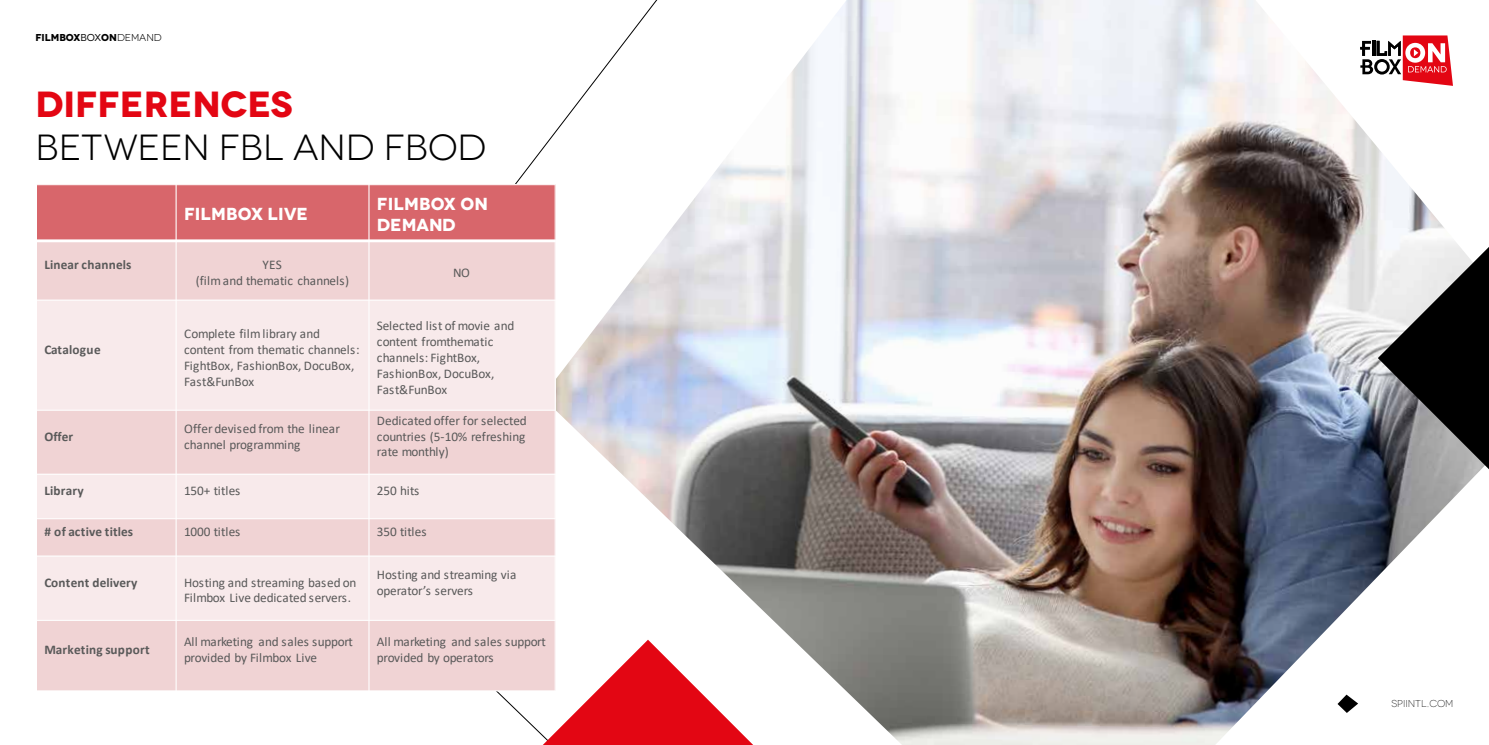
<style>
.page{position:relative;width:1489px;height:745px;background:#fff}
.page>*{position:absolute;margin:0;border:0;box-sizing:border-box;transform-origin:0 0}
.t1{font:36.25px "Novecentowide";color:#000}
.t2{font:700 36.25px "Novecentowide";color:#e30613}
.t3{font:700 17.38px/21.5px "Novecentowide";letter-spacing:.005em;color:#fff}
.t4{font:13.25px/15.8px "Calibri";letter-spacing:-.015em;color:#595959}
.t5{font:700 13.25px "Calibri";letter-spacing:.015em;color:#595959}
.t6{font:13.25px/15.8px "Calibri";letter-spacing:.01em;color:#595959;text-align:center}
.t7{font:700 10px "Novecentowide";color:#000}
.t8{font:300 10px "Novecentowide";color:#000}
.s1{font-weight:400}
</style>
<div class="page">
<img style="left:542px;top:0;width:939px;height:744px">
<svg style="left:1377px;top:247px;width:111px;height:222px"></svg>
<svg style="left:542px;top:639px;width:211px;height:105px"></svg>
<div style="left:36px;top:184px;width:140px;height:57px;background:#d8666b"></div>
<div style="left:176px;top:184px;width:193px;height:57px;background:#d8666b"></div>
<div style="left:369px;top:184px;width:186px;height:57px;background:#d8666b"></div>
<div style="left:36px;top:241px;width:140px;height:59px;background:#f0d3d4"></div>
<div style="left:176px;top:241px;width:193px;height:59px;background:#f0d3d4"></div>
<div style="left:369px;top:241px;width:186px;height:59px;background:#f0d3d4"></div>
<div style="left:36px;top:300px;width:140px;height:110px;background:#f8eaeb"></div>
<div style="left:176px;top:300px;width:193px;height:110px;background:#f8eaeb"></div>
<div style="left:369px;top:300px;width:186px;height:110px;background:#f8eaeb"></div>
<div style="left:36px;top:410px;width:140px;height:64px;background:#f0d3d4"></div>
<div style="left:176px;top:410px;width:193px;height:64px;background:#f0d3d4"></div>
<div style="left:369px;top:410px;width:186px;height:64px;background:#f0d3d4"></div>
<div style="left:36px;top:474px;width:140px;height:44px;background:#f8eaeb"></div>
<div style="left:176px;top:474px;width:193px;height:44px;background:#f8eaeb"></div>
<div style="left:369px;top:474px;width:186px;height:44px;background:#f8eaeb"></div>
<div style="left:36px;top:518px;width:140px;height:37px;background:#f0d3d4"></div>
<div style="left:176px;top:518px;width:193px;height:37px;background:#f0d3d4"></div>
<div style="left:369px;top:518px;width:186px;height:37px;background:#f0d3d4"></div>
<div style="left:36px;top:555px;width:140px;height:65px;background:#f8eaeb"></div>
<div style="left:176px;top:555px;width:193px;height:65px;background:#f8eaeb"></div>
<div style="left:369px;top:555px;width:186px;height:65px;background:#f8eaeb"></div>
<div style="left:36px;top:620px;width:140px;height:70px;background:#f0d3d4"></div>
<div style="left:176px;top:620px;width:193px;height:70px;background:#f0d3d4"></div>
<div style="left:369px;top:620px;width:186px;height:70px;background:#f0d3d4"></div>
<hr style="left:175px;top:184px;width:2px;height:507px;background:#fff">
<hr style="left:368px;top:184px;width:1px;height:507px;background:#fff">
<hr style="left:36px;top:239px;width:519px;height:3px;background:#fff">
<hr style="left:36px;top:299px;width:519px;height:1px;background:#fff">
<hr style="left:36px;top:409px;width:519px;height:1px;background:#fff">
<hr style="left:36px;top:473px;width:519px;height:1px;background:#fff">
<hr style="left:36px;top:518px;width:519px;height:1px;background:#fff">
<hr style="left:36px;top:555px;width:519px;height:1px;background:#fff">
<hr style="left:36px;top:619px;width:519px;height:1px;background:#fff">
<hr style="left:36px;top:184px;width:1px;height:507px;background:#fff">
<hr style="left:554px;top:184px;width:1px;height:507px;background:#fff">
<hr style="left:36px;top:184px;width:519px;height:1px;background:#fff">
<hr style="left:36px;top:690px;width:519px;height:1px;background:#fff">
<svg style="left:1359px;top:35px;width:93px;height:51px"></svg>
<svg style="left:1337px;top:694px;width:20px;height:18px"></svg>
<p class="t7" style="left:35px;top:31px;width:128px">FILMBOX<span class="s1">box</span>ON<span class="s1">DEMAND</span></p>
<h1 class="t2" style="left:35px;top:81px;width:259px">DIFFERENCES</h1>
<h1 class="t1" style="left:35px;top:126px;width:452px">BETWEEN FBL AND FBOD</h1>
<h2 class="t3" style="left:184px;top:203px;width:125px">FILMBOX LIVE</h2>
<h2 class="t3" style="left:377px;top:193px;width:113px">FILMBOX ON<br>DEMAND</h2>
<p class="t5" style="left:44px;top:255px;width:89px">Linear channels</p>
<p class="t6" style="left:196px;top:256px;width:155px">YES<br>(film and thematic channels)</p>
<p class="t4" style="left:453px;top:264px;width:19px">NO</p>
<p class="t5" style="left:44px;top:340px;width:58px">Catalogue</p>
<p class="t4" style="left:184px;top:325px;width:177px">Complete film library and content from thematic channels:<br>FightBox, FashionBox, DocuBox,<br>Fast&amp;FunBox</p>
<p class="t4" style="left:377px;top:317px;width:139px">Selected list of movie and content fromthematic channels: FightBox,<br>FashionBox, DocuBox,<br>Fast&amp;FunBox</p>
<p class="t5" style="left:44px;top:427px;width:30px">Offer</p>
<p class="t4" style="left:184px;top:420px;width:157px">Offer devised from the linear channel programming</p>
<p class="t4" style="left:377px;top:412px;width:151px;text-align:justify">Dedicated offer for selected countries (5-10% refreshing rate monthly)</p>
<p class="t5" style="left:44px;top:481px;width:41px">Library</p>
<p class="t4" style="left:184px;top:482px;width:58px">150+ titles</p>
<p class="t4" style="left:377px;top:482px;width:44px">250 hits</p>
<p class="t5" style="left:44px;top:522px;width:90px"># of active titles</p>
<p class="t4" style="left:184px;top:523px;width:58px">1000 titles</p>
<p class="t4" style="left:377px;top:523px;width:51px">350 titles</p>
<p class="t5" style="left:44px;top:572px;width:95px">Content delivery</p>
<p class="t4" style="left:184px;top:573px;width:174px">Hosting and streaming based on<br>Filmbox Live dedicated servers.</p>
<p class="t4" style="left:377px;top:566px;width:141px">Hosting and streaming via operator’s servers</p>
<p class="t5" style="left:44px;top:640px;width:107px">Marketing support</p>
<p class="t4" style="left:184px;top:633px;width:170px">All marketing and sales support provided by Filmbox Live</p>
<p class="t4" style="left:377px;top:633px;width:170px">All marketing and sales support provided by operators</p>
<p class="t8" style="left:1391px;top:697px;width:64px">SPIINTL . COM</p>
</div>
